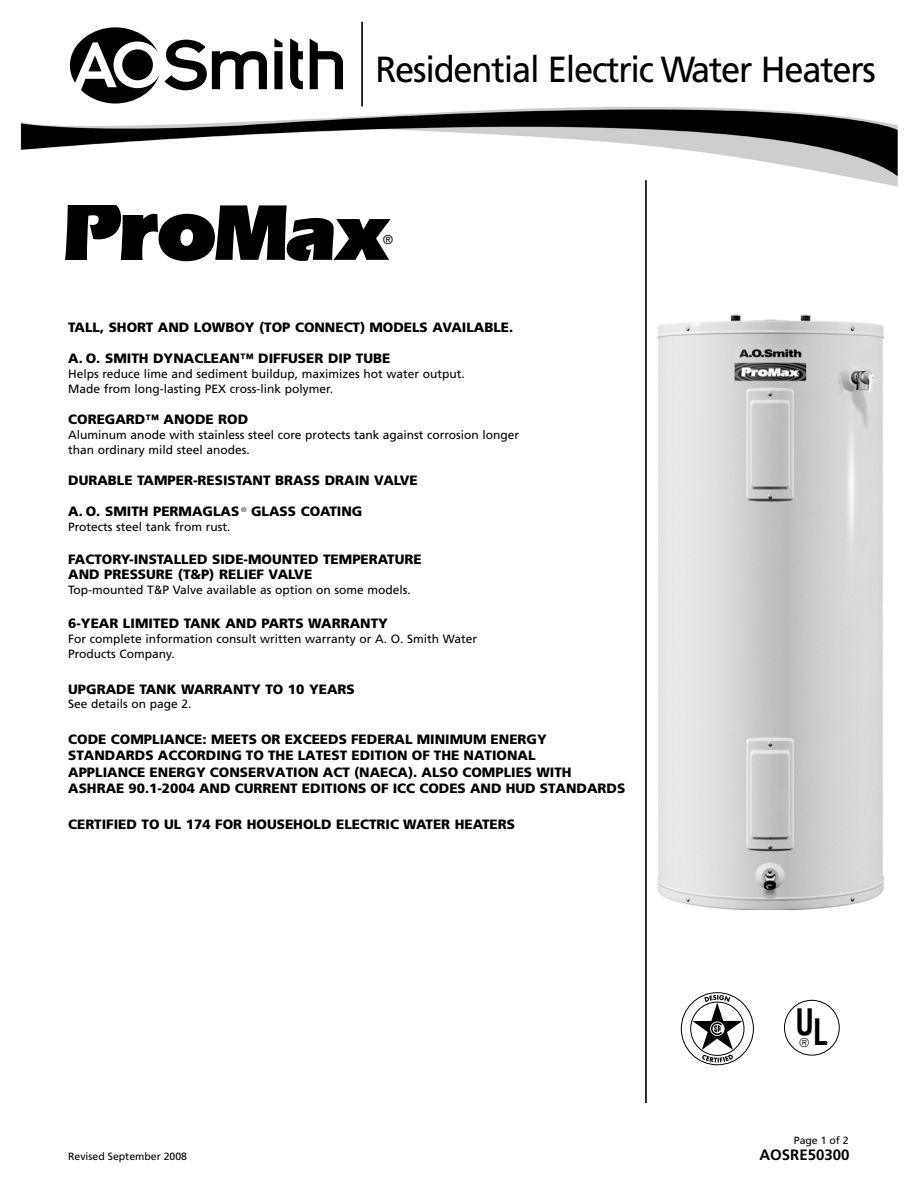
<style>
.page{position:relative;width:918px;height:1188px;background:#fff}
.page>*{position:absolute;margin:0;border:0;box-sizing:border-box;transform-origin:0 0}
.t1{font:36.3px "Frutiger";letter-spacing:-.035em;color:#000;scale:.95 1}
.t2{font:700 condensed 35.55px "Helvetica";color:#000;scale:.85 1}
.t3{font:700 15px "Frutiger";color:#000}
.t4{font:900 13.5px/16.2px "Frutiger";color:#000}
.t5{font:12.45px "Helvetica";color:#000}
.t6{font:12px/14.9px "Frutiger";color:#000}
.t7{font:300 12px "Futura";color:#000}
.t8{font:10.5px "Frutiger";color:#000}
</style>
<div class="page">
<svg style="left:65px;top:205px;width:326px;height:56px"></svg>
<img style="left:658px;top:314px;width:226px;height:596px">
<div style="left:681px;top:992px;width:73px;height:73px;border:1px solid #000;border-radius:50%"></div>
<svg style="left:692px;top:995px;width:50px;height:67px"></svg>
<div style="left:784px;top:1000px;width:56px;height:56px;border:1px solid #000;border-radius:50%"></div>
<img style="left:20px;top:106px;width:878px;height:81px">
<hr style="left:361px;top:22px;width:2px;height:84px;background:#000">
<hr style="left:645px;top:180px;width:2px;height:923px;background:#000">
<svg style="left:310px;top:39px;width:33px;height:50px"></svg>
<svg style="left:290px;top:39px;width:13px;height:50px"></svg>
<svg style="left:274px;top:39px;width:9px;height:50px"></svg>
<svg style="left:165px;top:40px;width:102px;height:50px"></svg>
<svg style="left:70px;top:27px;width:89px;height:77px"></svg>
<h1 class="t1" style="left:375px;top:55px;width:528px">Residential Electric Water Heaters</h1>
<p class="t5" style="left:383px;top:235px;width:11px">®</p>
<p class="t4" style="left:68px;top:320px;width:447px">TALL, SHORT AND LOWBOY (TOP CONNECT) MODELS AVAILABLE.</p>
<p class="t4" style="left:68px;top:351px;width:324px">A. O. SMITH DYNACLEAN™ DIFFUSER DIP TUBE</p>
<p class="t6" style="left:68px;top:367px;width:398px">Helps reduce lime and sediment buildup, maximizes hot water output.<br>Made from long-lasting PEX cross-link polymer.</p>
<p class="t4" style="left:68px;top:412px;width:182px">COREGARD™ ANODE ROD</p>
<p class="t6" style="left:68px;top:428px;width:453px">Aluminum anode with stainless steel core protects tank against corrosion longer than ordinary mild steel anodes.</p>
<p class="t4" style="left:68px;top:473px;width:351px">DURABLE TAMPER-RESISTANT BRASS DRAIN VALVE</p>
<p class="t4" style="left:68px;top:505px;width:296px">A. O. SMITH PERMAGLAS <sup>®</sup> GLASS COATING</p>
<p class="t6" style="left:68px;top:521px;width:164px">Protects steel tank from rust.</p>
<p class="t4" style="left:68px;top:553px;width:355px;line-height:14.9px">FACTORY-INSTALLED SIDE-MOUNTED TEMPERATURE<br>AND PRESSURE (T&amp;P) RELIEF VALVE</p>
<p class="t6" style="left:68px;top:583px;width:344px">Top-mounted T&amp;P Valve available as option on some models.</p>
<p class="t4" style="left:68px;top:616px;width:321px">6-YEAR LIMITED TANK AND PARTS WARRANTY</p>
<p class="t6" style="left:68px;top:632px;width:410px">For complete information consult written warranty or A. O. Smith Water<br>Products Company.</p>
<p class="t4" style="left:68px;top:682px;width:288px">UPGRADE TANK WARRANTY TO 10 YEARS</p>
<p class="t6" style="left:68px;top:698px;width:125px">See details on page 2.</p>
<p class="t4" style="left:68px;top:733px;width:559px">CODE COMPLIANCE: MEETS OR EXCEEDS FEDERAL MINIMUM ENERGY STANDARDS ACCORDING TO THE LATEST EDITION OF THE NATIONAL<br>APPLIANCE ENERGY CONSERVATION ACT (NAECA). ALSO COMPLIES WITH ASHRAE 90.1-2004 AND CURRENT EDITIONS OF ICC CODES AND HUD STANDARDS</p>
<p class="t4" style="left:68px;top:818px;width:448px">CERTIFIED TO UL 174 FOR HOUSEHOLD ELECTRIC WATER HEATERS</p>
<p class="t8" style="left:68px;top:1152px;width:121px">Revised September 2008</p>
<h2 class="t2" style="left:795px;top:1008px;width:23px">U</h2>
<p class="t7" style="left:800px;top:1037px;width:11px">®</p>
<h2 class="t2" style="left:813px;top:1018px;width:19px">L</h2>
<p class="t8" style="left:794px;top:1136px;width:56px">Page 1 of 2</p>
<p class="t3" style="left:759px;top:1149px;width:92px">AOSRE50300</p>
</div>
